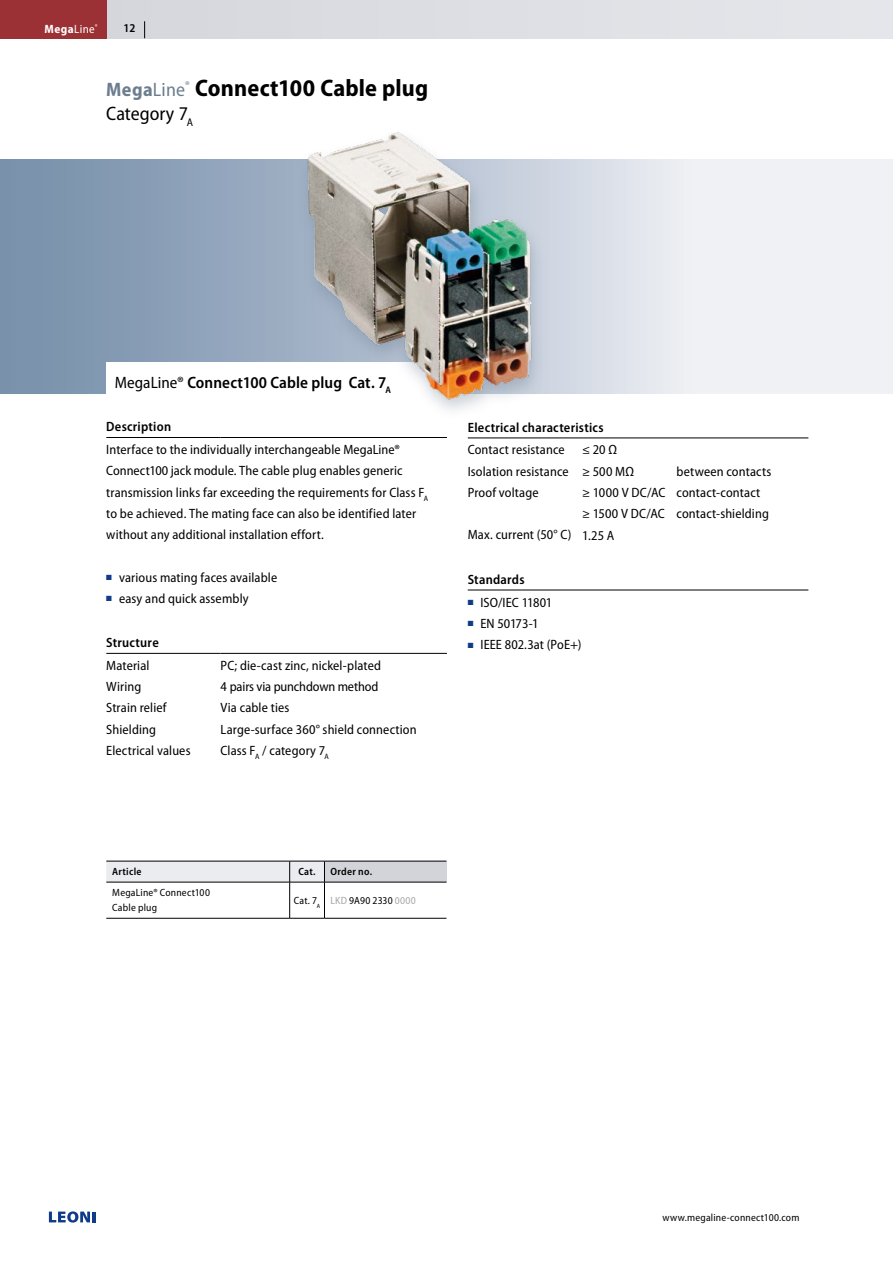
<style>
.page{position:relative;width:893px;height:1263px;background:#fff}
.page>*{position:absolute;margin:0;border:0;box-sizing:border-box;transform-origin:0 0}
.t1{font:700 semi-condensed 24px "Myriad Pro";letter-spacing:.005em;color:#000}
.t2{font:semi-condensed 19.5px "Myriad Pro";color:#000}
.t3{font:600 semi-condensed 16.5px "Myriad Pro";letter-spacing:.005em;color:#000}
.t4{font:semi-condensed 13.5px/21.3px "Myriad Pro";letter-spacing:.01em;color:#000}
.t5{font:600 semi-condensed 13.5px "Myriad Pro";letter-spacing:.02em;color:#000}
.t6{font:700 semi-condensed 12px "Myriad Pro";color:#fff}
.t7{font:600 semi-condensed 12px "Myriad Pro";color:#000}
.t8{font:semi-condensed 10.5px/15px "Myriad Pro";letter-spacing:.02em;color:#000}
.t9{font:600 semi-condensed 10.5px "Myriad Pro";letter-spacing:.03em;color:#000}
.s1{font-weight:400}
.s2{font-size:19.5px;color:#6c7d90}
.s3{font-weight:400;font-size:19.5px;color:#6c7d90}
.s4{color:#0f3b89}
.s5{color:#a7a7a8}
</style>
<div class="page">
<div style="left:0;top:0;width:893px;height:38px;background:#dedfe4"></div>
<div style="left:0;top:0;width:106px;height:38px;background:#9b3135"></div>
<svg style="left:0;top:159px;width:893px;height:234px"></svg>
<hr style="left:106px;top:918px;width:184px;height:1px;background:#000">
<hr style="left:290px;top:918px;width:34px;height:1px;background:#000">
<hr style="left:324px;top:918px;width:122px;height:1px;background:#000">
<svg style="left:106px;top:861px;width:340px;height:57px"></svg>
<hr style="left:289px;top:882px;width:1px;height:36px;background:#000">
<hr style="left:324px;top:882px;width:1px;height:36px;background:#000">
<div style="left:106px;top:362px;width:341px;height:53px;background:#fff"></div>
<hr style="left:106px;top:437px;width:115px;height:1px;background:#000">
<hr style="left:221px;top:437px;width:226px;height:1px;background:#000">
<hr style="left:106px;top:653px;width:115px;height:1px;background:#000">
<hr style="left:221px;top:653px;width:226px;height:1px;background:#000">
<hr style="left:468px;top:438px;width:114px;height:1px;background:#000">
<hr style="left:582px;top:438px;width:226px;height:1px;background:#000">
<hr style="left:468px;top:590px;width:114px;height:1px;background:#000">
<hr style="left:582px;top:590px;width:226px;height:1px;background:#000">
<img style="left:291px;top:132px;width:264px;height:273px">
<svg style="left:49px;top:1211px;width:47px;height:11px"></svg>
<svg style="left:144px;top:21px;width:1px;height:17px"></svg>
<p class="t6" style="left:45px;top:21px;width:55px">Mega<span class="s1">Line</span><sup>®</sup></p>
<p class="t7" style="left:124px;top:21px;width:13px">12</p>
<h1 class="t1" style="left:106px;top:72px;width:323px"><span class="s2">Mega</span><span class="s3">Line</span><sup>®</sup> Connect100 Cable plug</h1>
<h2 class="t2" style="left:106px;top:101px;width:88px">Category 7<sub>A</sub></h2>
<p class="t3" style="left:115px;top:372px;width:278px"><span class="s1">MegaLine®</span> Connect100 Cable plug Cat. 7<sub>A</sub></p>
<p class="t5" style="left:106px;top:418px;width:66px">Description</p>
<p class="t4" style="left:106px;top:439px;width:323px">Interface to the individually interchangeable MegaLine® Connect100 jack module. The cable plug enables generic transmission links far exceeding the requirements for Class F<sub>A </sub>to be achieved. The mating face can also be identified later without any additional installation effort.</p>
<p class="t4" style="left:106px;top:566px;width:172px"><span class="s4">■</span> various mating faces available</p>
<p class="t4" style="left:106px;top:587px;width:144px"><span class="s4">■</span> easy and quick assembly</p>
<p class="t5" style="left:106px;top:634px;width:54px">Structure</p>
<p class="t4" style="left:106px;top:654px;width:86px">Material<br>Wiring<br>Strain relief<br>Shielding<br>Electrical values</p>
<p class="t4" style="left:221px;top:654px;width:198px">PC; die-cast zinc, nickel-plated<br>4 pairs via punchdown method<br>Via cable ties<br>Large-surface 360° shield connection<br>Class F<sub>A</sub> / category 7<sub>A</sub></p>
<p class="t5" style="left:468px;top:418px;width:137px">Electrical characteristics</p>
<p class="t4" style="left:468px;top:439px;width:103px">Contact resistance<br>Isolation resistance<br>Proof voltage</p>
<p class="t4" style="left:468px;top:524px;width:105px">Max. current (50° C)</p>
<p class="t4" style="left:582px;top:439px;width:54px">≤ 20 Ω<br>≥ 500 MΩ</p>
<p class="t4" style="left:582px;top:460px;width:191px;text-indent:94px">between contacts ≥ 1000 V DC/AC contact-contact ≥ 1500 V DC/AC contact-shielding<br>1.25 A</p>
<p class="t5" style="left:468px;top:571px;width:58px">Standards</p>
<p class="t4" style="left:468px;top:591px;width:86px"><span class="s4">■</span> ISO/IEC 11801</p>
<p class="t4" style="left:468px;top:612px;width:72px"><span class="s4">■</span> EN 50173-1</p>
<p class="t4" style="left:468px;top:634px;width:115px"><span class="s4">■</span> IEEE 802.3at (PoE+)</p>
<p class="t9" style="left:112px;top:865px;width:31px">Article</p>
<p class="t9" style="left:298px;top:865px;width:19px">Cat.</p>
<p class="t9" style="left:330px;top:865px;width:43px">Order no.</p>
<p class="t8" style="left:112px;top:885px;width:99px">MegaLine® Connect100<br>Cable plug</p>
<p class="t8" style="left:294px;top:893px;width:124px">Cat. 7<sub>A</sub> <span class="s5">LKD</span> 9A90 2330 <span class="s5">0000</span></p>
<p class="t8" style="left:662px;top:1210px;width:139px">www.megaline-connect100.com</p>
</div>
